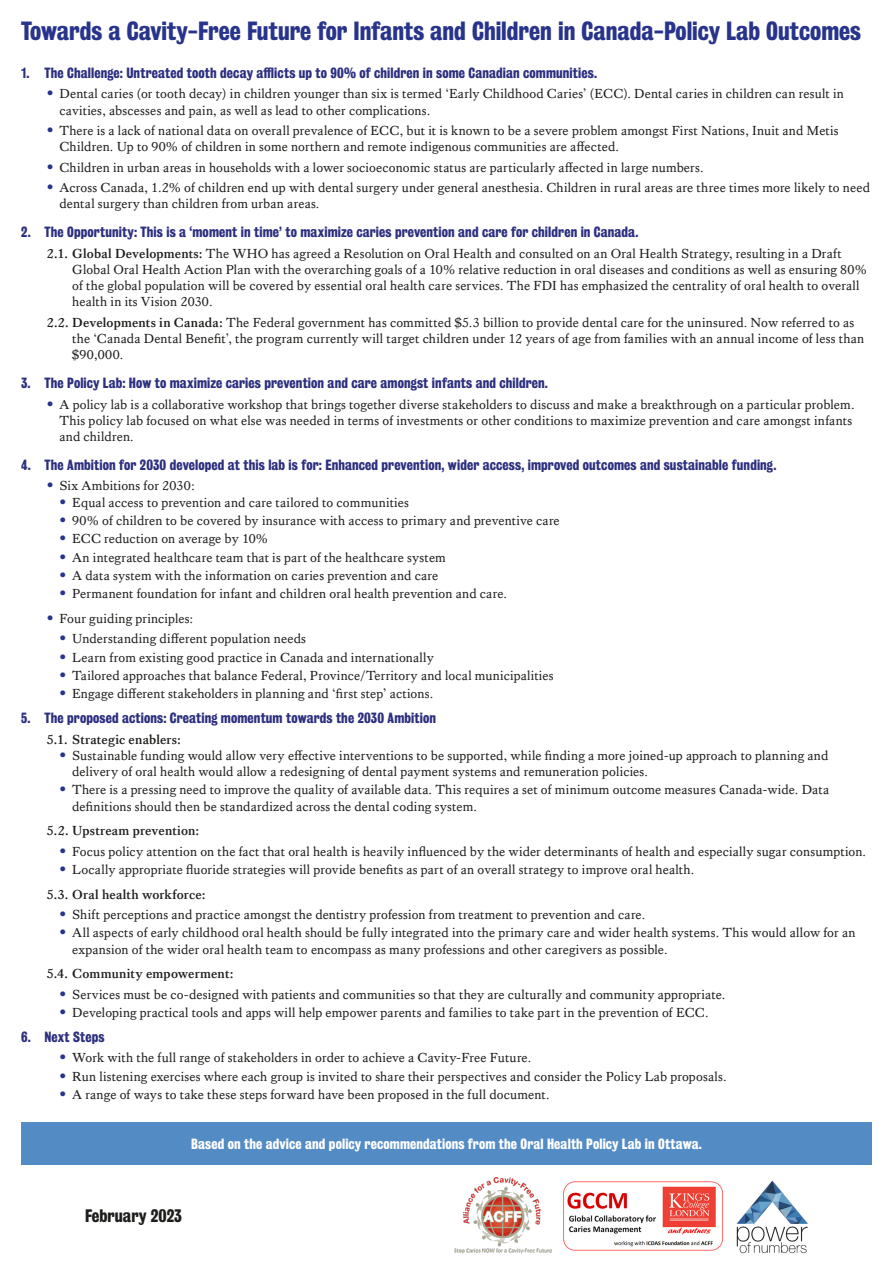
<style>
.page{position:relative;width:893px;height:1263px;background:#fff}
.page>*{position:absolute;margin:0;border:0;box-sizing:border-box;transform-origin:0 0}
.t1{font:24px "Kings Bureau Grot Three Seven";color:#28348b}
.t2{font:16.5px "Kings Bureau Grot Three Seven";color:#1d1d1b}
.t3{font:13.5px/16.2px "Kings Caslon Text";letter-spacing:.01em;color:#1d1d1b}
.t4{font:13.5px "Kings Bureau Grot Three Seven";letter-spacing:.01em;color:#2c2f7e}
.t5{font:13.5px "Kings Bureau Grot Three Seven";letter-spacing:.01em;color:#fff}
.t6{font:700 13.5px "Kings Caslon Text";letter-spacing:.005em;color:#1d1d1b}
.s1{font-family:"Kings Bureau Grot Five One";color:#28348b}
.s2{font-weight:700}
</style>
<div class="page">
<div style="left:21px;top:1123px;width:851px;height:42px;background:#538bc5"></div>
<img style="left:454px;top:1178px;width:97px;height:76px">
<img style="left:736px;top:1180px;width:72px;height:74px">
<img style="left:563px;top:1181px;width:160px;height:70px">
<h1 class="t1" style="left:21px;top:17px;width:841px">Towards a Cavity-Free Future for Infants and Children in Canada-Policy Lab Outcomes</h1>
<p class="t4" style="left:21px;top:65px;width:577px">1. The Challenge: Untreated tooth decay afflicts up to 90% of children in some Canadian communities.</p>
<p class="t3" style="left:60px;top:86px;width:786px;text-indent:-13px"><span class="s1">•</span> Dental caries (or tooth decay) in children younger than six is termed ‘Early Childhood Caries’ (ECC). Dental caries in children can result in cavities, abscesses and pain, as well as lead to other complications.</p>
<p class="t3" style="left:60px;top:122px;width:781px;text-indent:-13px"><span class="s1">•</span> There is a lack of national data on overall prevalence of ECC, but it is known to be a severe problem amongst First Nations, Inuit and Metis<br>Children. Up to 90% of children in some northern and remote indigenous communities are affected.</p>
<p class="t3" style="left:47px;top:159px;width:658px"><span class="s1">•</span> Children in urban areas in households with a lower socioeconomic status are particularly affected in large numbers.</p>
<p class="t3" style="left:60px;top:180px;width:812px;text-indent:-13px"><span class="s1">•</span> Across Canada, 1.2% of children end up with dental surgery under general anesthesia. Children in rural areas are three times more likely to need dental surgery than children from urban areas.</p>
<p class="t4" style="left:21px;top:224px;width:619px">2. The Opportunity: This is a ‘moment in time’ to maximize caries prevention and care for children in Canada.</p>
<p class="t3" style="left:72px;top:245px;width:796px;text-indent:-26px"><span class="s2">2.1. Global Developments:</span> The WHO has agreed a Resolution on Oral Health and consulted on an Oral Health Strategy, resulting in a Draft Global Oral Health Action Plan with the overarching goals of a 10% relative reduction in oral diseases and conditions as well as ensuring 80% of the global population will be covered by essential oral health care services. The FDI has emphasized the centrality of oral health to overall health in its Vision 2030.</p>
<p class="t3" style="left:72px;top:314px;width:793px;text-indent:-26px"><span class="s2">2.2. Developments in Canada:</span> The Federal government has committed $5.3 billion to provide dental care for the uninsured. Now referred to as the ‘Canada Dental Benefit’, the program currently will target children under 12 years of age from families with an annual income of less than $90,000.</p>
<p class="t4" style="left:21px;top:375px;width:528px">3. The Policy Lab: How to maximize caries prevention and care amongst infants and children.</p>
<p class="t3" style="left:59px;top:396px;width:796px;text-indent:-13px"><span class="s1">•</span> A policy lab is a collaborative workshop that brings together diverse stakeholders to discuss and make a breakthrough on a particular problem.<br>This policy lab focused on what else was needed in terms of investments or other conditions to maximize prevention and care amongst infants and children.</p>
<p class="t4" style="left:21px;top:457px;width:757px">4. The Ambition for 2030 developed at this lab is for: Enhanced prevention, wider access, improved outcomes and sustainable funding.</p>
<p class="t3" style="left:47px;top:478px;width:150px"><span class="s1">•</span> Six Ambitions for 2030:</p>
<p class="t3" style="left:59px;top:494px;width:351px"><span class="s1">•</span> Equal access to prevention and care tailored to communities</p>
<p class="t3" style="left:59px;top:512px;width:502px"><span class="s1">•</span> 90% of children to be covered by insurance with access to primary and preventive care</p>
<p class="t3" style="left:59px;top:531px;width:210px"><span class="s1">•</span> ECC reduction on average by 10%</p>
<p class="t3" style="left:59px;top:549px;width:388px"><span class="s1">•</span> An integrated healthcare team that is part of the healthcare system</p>
<p class="t3" style="left:59px;top:567px;width:380px"><span class="s1">•</span> A data system with the information on caries prevention and care</p>
<p class="t3" style="left:59px;top:586px;width:449px"><span class="s1">•</span> Permanent foundation for infant and children oral health prevention and care.</p>
<p class="t3" style="left:47px;top:610px;width:148px"><span class="s1">•</span> Four guiding principles:</p>
<p class="t3" style="left:59px;top:631px;width:248px"><span class="s1">•</span> Understanding different population needs</p>
<p class="t3" style="left:59px;top:649px;width:376px"><span class="s1">•</span> Learn from existing good practice in Canada and internationally</p>
<p class="t3" style="left:59px;top:667px;width:496px"><span class="s1">•</span> Tailored approaches that balance Federal, Province/Territory and local municipalities</p>
<p class="t3" style="left:59px;top:686px;width:375px"><span class="s1">•</span> Engage different stakeholders in planning and ‘first step’ actions.</p>
<p class="t4" style="left:21px;top:710px;width:416px">5. The proposed actions: Creating momentum towards the 2030 Ambition</p>
<p class="t6" style="left:47px;top:731px;width:136px">5.1. Strategic enablers:</p>
<p class="t3" style="left:72px;top:747px;width:758px;text-indent:-13px"><span class="s1">•</span> Sustainable funding would allow very effective interventions to be supported, while finding a more joined-up approach to planning and delivery of oral health would allow a redesigning of dental payment systems and remuneration policies.</p>
<p class="t3" style="left:72px;top:782px;width:758px;text-indent:-13px"><span class="s1">•</span> There is a pressing need to improve the quality of available data. This requires a set of minimum outcome measures Canada-wide. Data definitions should then be standardized across the dental coding system.</p>
<p class="t6" style="left:47px;top:823px;width:154px">5.2. Upstream prevention:</p>
<p class="t3" style="left:59px;top:843px;width:808px"><span class="s1">•</span> Focus policy attention on the fact that oral health is heavily influenced by the wider determinants of health and especially sugar consumption.</p>
<p class="t3" style="left:47px;top:857px;width:649px;line-height:24.8px;text-indent:13px"><span class="s1">•</span> Locally appropriate fluoride strategies will provide benefits as part of an overall strategy to improve oral health.<br><span class="s2">5.3. Oral health workforce:</span></p>
<p class="t3" style="left:59px;top:906px;width:587px"><span class="s1">•</span> Shift perceptions and practice amongst the dentistry profession from treatment to prevention and care.</p>
<p class="t3" style="left:72px;top:925px;width:785px;text-indent:-13px"><span class="s1">•</span> All aspects of early childhood oral health should be fully integrated into the primary care and wider health systems. This would allow for an expansion of the wider oral health team to encompass as many professions and other caregivers as possible.</p>
<p class="t6" style="left:47px;top:966px;width:188px">5.4. Community empowerment:</p>
<p class="t3" style="left:59px;top:986px;width:667px"><span class="s1">•</span> Services must be co-designed with patients and communities so that they are culturally and community appropriate.</p>
<p class="t3" style="left:59px;top:1004px;width:651px"><span class="s1">•</span> Developing practical tools and apps will help empower parents and families to take part in the prevention of ECC.</p>
<p class="t4" style="left:21px;top:1029px;width:85px">6. Next Steps</p>
<p class="t3" style="left:59px;top:1050px;width:473px"><span class="s1">•</span> Work with the full range of stakeholders in order to achieve a Cavity-Free Future.</p>
<p class="t3" style="left:59px;top:1068px;width:669px"><span class="s1">•</span> Run listening exercises where each group is invited to share their perspectives and consider the Policy Lab proposals.</p>
<p class="t3" style="left:59px;top:1086px;width:492px"><span class="s1">•</span> A range of ways to take these steps forward have been proposed in the full document.</p>
<p class="t5" style="left:191px;top:1136px;width:512px">Based on the advice and policy recommendations from the Oral Health Policy Lab in Ottawa.</p>
<p class="t2" style="left:85px;top:1207px;width:98px">February 2023</p>
</div>
